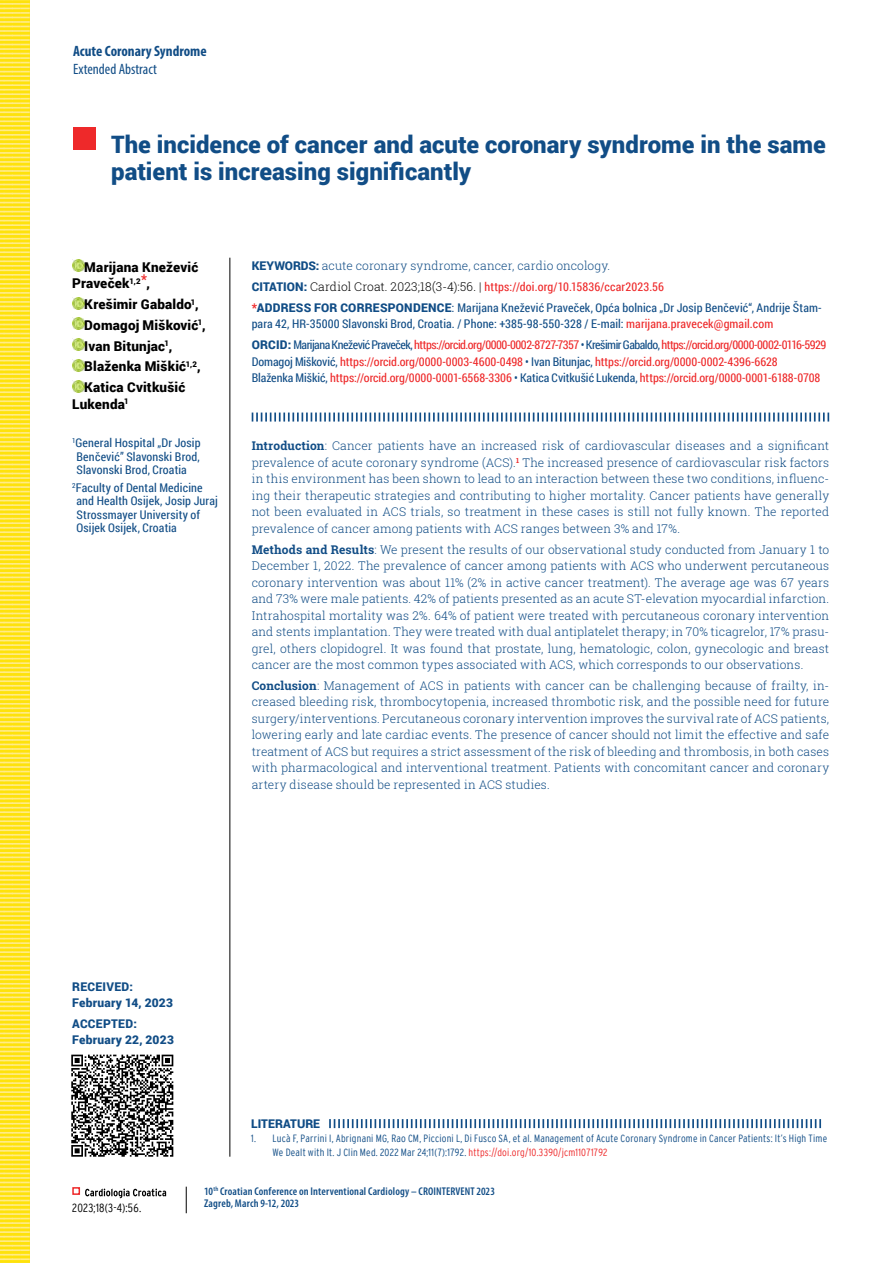
<style>
.page{position:relative;width:893px;height:1263px;background:#fff}
.page>*{position:absolute;margin:0;border:0;box-sizing:border-box;transform-origin:0 0}
.t1{font:900 24px/27px "Roboto";color:#114d86}
.t2{font:700 condensed 15px "Myriad Pro";color:#114d86}
.t3{font:condensed 15px "Myriad Pro";color:#114d86}
.t4{font:900 13.5px/20.7px "Roboto";letter-spacing:.015em;color:#000}
.t5{font:300 12px/16.5px "Roboto Slab";letter-spacing:.01em;color:#114d86;text-align:justify}
.t6{font:12px/16.5px "Roboto Condensed";letter-spacing:-.005em;color:#ee292a}
.t7{font:12px/13.5px "Roboto Condensed";letter-spacing:.01em;color:#114d86}
.t8{font:900 12px/16.5px "Roboto";letter-spacing:.02em;color:#114d86;text-align:center}
.t9{font:12px "Roboto Condensed";letter-spacing:.015em;color:#ee292a}
.t10{font:300 condensed 12px "Interstate";letter-spacing:.02em;color:#000}
.t11{font:600 condensed 11.25px/12px "Myriad Pro";letter-spacing:.015em;color:#114d86}
.t12{font:300 condensed 10.5px/13.5px "Interstate";letter-spacing:.02em;color:#114d86}
.s1{font-family:"Roboto";font-weight:900}
.s2{font-family:"Roboto";font-weight:900;color:#114d86}
.s3{font-family:"Roboto Slab";font-weight:300;color:#000}
.s4{color:#ee292a}
.s5{font-family:"Roboto"}
.s6{color:#114d86}
.s7{font-weight:700}
</style>
<div class="page">
<svg style="left:85px;top:1188px;width:81px;height:10px"></svg>
<div style="left:72px;top:1187px;width:8px;height:8px;border:2px solid #ee292a"></div>
<svg style="left:186px;top:1187px;width:1px;height:26px"></svg>
<svg style="left:0;top:0;width:30px;height:1263px;background:#fee539"></svg>
<div style="left:73px;top:128px;width:23px;height:22px;background:#ee292a"></div>
<svg style="left:72px;top:260px;width:12px;height:12px"></svg>
<svg style="left:72px;top:297px;width:12px;height:12px"></svg>
<svg style="left:72px;top:318px;width:12px;height:12px"></svg>
<svg style="left:72px;top:339px;width:12px;height:12px"></svg>
<svg style="left:72px;top:359px;width:12px;height:12px"></svg>
<svg style="left:72px;top:380px;width:12px;height:12px"></svg>
<hr style="left:230px;top:258px;width:1px;height:899px;background:#000">
<svg style="left:329px;top:1119px;width:492px;height:9px"></svg>
<svg style="left:252px;top:413px;width:577px;height:9px"></svg>
<svg style="left:71px;top:1055px;width:102px;height:102px"></svg>
<p class="t2" style="left:73px;top:42px;width:135px">Acute Coronary Syndrome</p>
<p class="t3" style="left:73px;top:60px;width:85px">Extended Abstract</p>
<h1 class="t1" style="left:111px;top:130px;width:716px">The incidence of cancer and acute coronary syndrome in the same patient is increasing significantly</h1>
<p class="t4" style="left:72px;top:258px;width:128px;line-height:16.5px;text-indent:12px">Marijana Knežević<br>Praveček<sup>1,2</sup><sup>*</sup>,</p>
<p class="t4" style="left:84px;top:293px;width:123px">Krešimir Gabaldo<sup>1</sup>,<br>Domagoj Mišković<sup>1</sup>,<br>Ivan Bitunjac<sup>1</sup>,<br>Blaženka Miškić<sup>1,2</sup>,<br>Katica Cvitkušić</p>
<p class="t4" style="left:72px;top:393px;width:58px">Lukenda<sup>1</sup></p>
<p class="t7" style="left:77px;top:436px;width:126px;text-align:justify;text-indent:-4px"><sup>1</sup>General Hospital „Dr Josip Benčević” Slavonski Brod, Slavonski Brod, Croatia</p>
<p class="t7" style="left:77px;top:480px;width:143px;text-indent:-4px"><sup>2</sup>Faculty of Dental Medicine and Health Osijek, Josip Juraj<br>Strossmayer University of<br>Osijek Osijek, Croatia</p>
<p class="t5" style="left:252px;top:257px;width:360px"><span class="s1">KEYWORDS:</span> acute coronary syndrome, cancer, cardio oncology.</p>
<p class="t9" style="left:252px;top:278px;width:414px"><span class="s2">CITATION:</span> <span class="s3">Cardiol Croat. 2023;18(3-4):56. |</span> https://doi.org/10.15836/ccar2023.56</p>
<p class="t8" style="left:252px;top:299px;width:22px"><span class="s4">*</span>Address</p>
<p class="t8" style="left:314px;top:299px;width:35px">for corres</p>
<p class="t8" style="left:388px;top:299px;width:17px">pondence</p>
<p class="t7" style="left:252px;top:299px;width:571px;line-height:16.5px;text-indent:200px"><span class="s5">:</span> Marijana Knežević Praveček, Opća bolnica „Dr Josip Benčević“, Andrije Štam&shy;para 42, HR-35000 Slavonski Brod, Croatia. / Phone: +385-98-550-328 / E-mail: <span class="s4">marijana.pravecek@gmail.com</span></p>
<p class="t6" style="left:252px;top:336px;width:576px"><span class="s2">ORCID:</span> <span class="s6">Marijana Knežević Praveček,</span> https://orcid.org/0000-0002-8727-7357 <span class="s6">• Krešimir Gabaldo,</span> https://orcid.org/0000-0002-0116-5929<br><span class="s6">Domagoj Mišković,</span> https://orcid.org/0000-0003-4600-0498 <span class="s6">• Ivan Bitunjac,</span> https://orcid.org/0000-0002-4396-6628<br><span class="s6">Blaženka Miškić,</span> https://orcid.org/0000-0001-6568-3306 <span class="s6">• Katica Cvitkušić Lukenda,</span> https://orcid.org/0000-0001-6188-0708</p>
<p class="t5" style="left:252px;top:437px;width:579px"><span class="s7">Introduction</span>: Cancer patients have an increased risk of cardiovascular diseases and a significant prevalence of acute coronary syndrome (ACS).<sup>1</sup> The increased presence of cardiovascular risk factors in this environment has been shown to lead to an interaction between these two conditions, influenc&shy;ing their therapeutic strategies and contributing to higher mortality. Cancer patients have generally not been evaluated in ACS trials, so treatment in these cases is still not fully known. The reported prevalence of cancer among patients with ACS ranges between 3% and 17%.</p>
<p class="t5" style="left:252px;top:541px;width:579px"><span class="s7">Methods and Results</span>: We present the results of our observational study conducted from January 1 to December 1, 2022. The prevalence of cancer among patients with ACS who underwent percutaneous coronary intervention was about 11% (2% in active cancer treatment). The average age was 67 years and 73% were male patients. 42% of patients presented as an acute ST-elevation myocardial infarction.<br>Intrahospital mortality was 2%. 64% of patient were treated with percutaneous coronary intervention and stents implantation. They were treated with dual antiplatelet therapy; in 70% ticagrelor, 17% prasu&shy;grel, others clopidogrel. It was found that prostate, lung, hematologic, colon, gynecologic and breast cancer are the most common types associated with ACS, which corresponds to our observations.</p>
<p class="t5" style="left:252px;top:677px;width:579px"><span class="s7">Conclusion</span>: Management of ACS in patients with cancer can be challenging because of frailty, in&shy;creased bleeding risk, thrombocytopenia, increased thrombotic risk, and the possible need for future surgery/interventions. Percutaneous coronary intervention improves the survival rate of ACS patients, lowering early and late cardiac events. The presence of cancer should not limit the effective and safe treatment of ACS but requires a strict assessment of the risk of bleeding and thrombosis, in both cases with pharmacological and interventional treatment. Patients with concomitant cancer and coronary artery disease should be represented in ACS studies.</p>
<p class="t8" style="left:72px;top:978px;width:16px">Recei</p>
<p class="t8" style="left:72px;top:978px;width:102px">ved:<br>February 14, 2023</p>
<p class="t8" style="left:72px;top:1015px;width:17px">Acce</p>
<p class="t8" style="left:103px;top:1015px;width:17px">pted</p>
<p class="t8" style="left:72px;top:1015px;width:103px;text-align:left;text-indent:61px">:<br>February 22, 2023</p>
<p class="t8" style="left:251px;top:1115px;width:70px">LITERATURE</p>
<p class="t12" style="left:273px;top:1132px;width:556px;text-indent:-21px">1. Lucà F, Parrini I, Abrignani MG, Rao CM, Piccioni L, Di Fusco SA, et al. Management of Acute Coronary Syndrome in Cancer Patients: It’s High Time<br>We Dealt with It. J Clin Med. 2022 Mar 24;11(7):1792. <span class="s4">https://doi.org/10.3390/jcm11071792</span></p>
<p class="t10" style="left:72px;top:1201px;width:70px">2023;18(3-4):56.</p>
<p class="t11" style="left:204px;top:1185px;width:292px">10<sup>th</sup> Croatian Conference on Interventional Cardiology – CROINTERVENT 2023<br>Zagreb, March 9-12, 2023</p>
</div>
